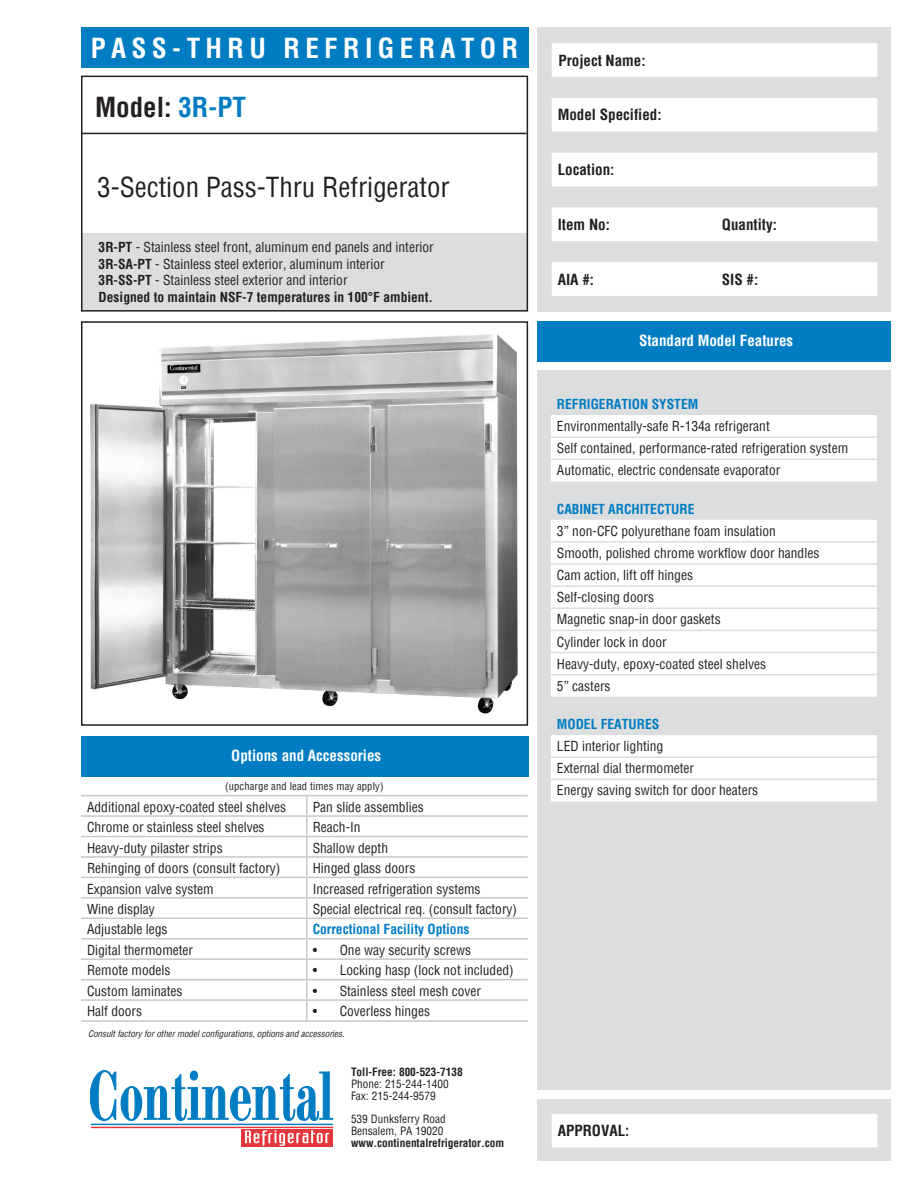
<style>
.page{position:relative;width:918px;height:1188px;background:#fff}
.page>*{position:absolute;margin:0;border:0;box-sizing:border-box;transform-origin:0 0}
.t1{font:condensed 27px "Helvetica";color:#231f20}
.t2{font:700 condensed 27px "Helvetica";letter-spacing:.2em;color:#fff}
.t3{font:700 condensed 27px "Helvetica";color:#231f20}
.t4{font:700 condensed 15px "Helvetica";color:#231f20}
.t5{font:700 condensed 15px "Helvetica";color:#fff}
.t6{font:condensed 13.5px "Helvetica";color:#231f20}
.t7{font:700 condensed 13.5px "Helvetica";color:#007cc2}
.t8{font:700 condensed 13.5px "Helvetica";color:#231f20}
.t9{font:condensed 11.25px "Helvetica";color:#231f20}
.t10{font:700 condensed 11.25px "Helvetica";color:#231f20}
.t11{font:condensed 10.5px "Helvetica";letter-spacing:.015em;color:#231f20}
.t12{font:italic condensed 9px "Helvetica";color:#231f20}
.s1{color:#007cc2}
.s2{font-weight:700}
</style>
<div class="page">
<div style="left:538px;top:1099px;width:353px;height:62px;background:#dcdddf"></div>
<div style="left:81px;top:233px;width:446px;height:77px;background:#dcdddf"></div>
<div style="left:81px;top:321px;width:447px;height:405px;border:2px solid #231f20"></div>
<div style="left:538px;top:321px;width:353px;height:40px;background:#007cc2"></div>
<div style="left:538px;top:370px;width:353px;height:720px;background:#dcdddf"></div>
<div style="left:538px;top:27px;width:353px;height:285px;background:#dcdddf"></div>
<svg style="left:90px;top:1070px;width:243px;height:51px"></svg>
<hr style="left:91px;top:1124px;width:242px;height:1px;background:#007cc2">
<hr style="left:91px;top:1127px;width:242px;height:1px;background:#e1373d">
<div style="left:241px;top:1129px;width:92px;height:17px;background:#e1373d"></div>
<svg style="left:245px;top:1130px;width:84px;height:16px"></svg>
<svg style="left:552px;top:43px;width:326px;height:253px;fill:#fff"></svg>
<div style="left:81px;top:76px;width:447px;height:236px;border:2px solid #231f20"></div>
<div style="left:81px;top:27px;width:447px;height:40px;background:#007cc2"></div>
<div style="left:552px;top:1114px;width:326px;height:34px;background:#fff"></div>
<div style="left:81px;top:736px;width:447px;height:40px;background:#007cc2"></div>
<hr style="left:81px;top:133px;width:445px;height:1px;background:#231f20">
<img style="left:90px;top:334px;width:428px;height:380px">
<hr style="left:307px;top:897px;width:221px;height:2px;background:#c7c8ca">
<hr style="left:307px;top:979px;width:221px;height:1px;background:#c7c8ca">
<hr style="left:307px;top:999px;width:221px;height:2px;background:#c7c8ca">
<hr style="left:307px;top:1020px;width:221px;height:2px;background:#c7c8ca">
<hr style="left:307px;top:918px;width:221px;height:1px;background:#c7c8ca">
<hr style="left:81px;top:938px;width:226px;height:1px;background:#c7c8ca">
<hr style="left:307px;top:938px;width:221px;height:1px;background:#c7c8ca">
<hr style="left:81px;top:958px;width:226px;height:2px;background:#c7c8ca">
<hr style="left:307px;top:958px;width:221px;height:2px;background:#c7c8ca">
<hr style="left:81px;top:979px;width:226px;height:1px;background:#c7c8ca">
<hr style="left:81px;top:999px;width:226px;height:2px;background:#c7c8ca">
<hr style="left:81px;top:1020px;width:226px;height:2px;background:#c7c8ca">
<hr style="left:81px;top:795px;width:226px;height:1px;background:#c7c8ca">
<hr style="left:307px;top:795px;width:221px;height:1px;background:#c7c8ca">
<hr style="left:81px;top:815px;width:226px;height:2px;background:#c7c8ca">
<hr style="left:307px;top:815px;width:221px;height:2px;background:#c7c8ca">
<hr style="left:81px;top:836px;width:226px;height:1px;background:#c7c8ca">
<hr style="left:307px;top:836px;width:221px;height:1px;background:#c7c8ca">
<hr style="left:81px;top:856px;width:226px;height:2px;background:#c7c8ca">
<hr style="left:307px;top:856px;width:221px;height:2px;background:#c7c8ca">
<hr style="left:81px;top:877px;width:226px;height:1px;background:#c7c8ca">
<hr style="left:307px;top:877px;width:221px;height:1px;background:#c7c8ca">
<svg style="left:306px;top:796px;width:1px;height:224px"></svg>
<hr style="left:81px;top:897px;width:226px;height:2px;background:#c7c8ca">
<hr style="left:81px;top:918px;width:226px;height:1px;background:#c7c8ca">
<div style="left:551px;top:415px;width:326px;height:386px;background:#fff"></div>
<svg style="left:551px;top:438px;width:326px;height:341px;fill:#fff"></svg>
<hr style="left:551px;top:756px;width:326px;height:2px;background:#dcdddf">
<hr style="left:551px;top:779px;width:326px;height:1px;background:#dcdddf">
<hr style="left:551px;top:436px;width:326px;height:2px;background:#dcdddf">
<hr style="left:551px;top:459px;width:326px;height:1px;background:#dcdddf">
<hr style="left:551px;top:541px;width:326px;height:2px;background:#dcdddf">
<hr style="left:551px;top:563px;width:326px;height:2px;background:#dcdddf">
<hr style="left:551px;top:585px;width:326px;height:2px;background:#dcdddf">
<hr style="left:551px;top:608px;width:326px;height:1px;background:#dcdddf">
<hr style="left:551px;top:630px;width:326px;height:1px;background:#dcdddf">
<hr style="left:551px;top:652px;width:326px;height:1px;background:#dcdddf">
<hr style="left:551px;top:674px;width:326px;height:1px;background:#dcdddf">
<p class="t2" style="left:91px;top:30px;width:429px">PASS-THRU REFRIGERATOR</p>
<p class="t3" style="left:95px;top:89px;width:152px">Model: <span class="s1">3R-PT</span></p>
<p class="t1" style="left:97px;top:170px;width:354px">3-Section Pass-Thru Refrigerator</p>
<p class="t6" style="left:99px;top:239px;width:337px"><span class="s2">3R-PT</span> - Stainless steel front, aluminum end panels and interior</p>
<p class="t6" style="left:99px;top:255px;width:288px"><span class="s2">3R-SA-PT</span> - Stainless steel exterior, aluminum interior</p>
<p class="t6" style="left:99px;top:272px;width:250px"><span class="s2">3R-SS-PT</span> - Stainless steel exterior and interior</p>
<p class="t8" style="left:99px;top:288px;width:336px">Designed to maintain NSF-7 temperatures in 100°F ambient.</p>
<p class="t5" style="left:231px;top:746px;width:151px">Options and Accessories</p>
<p class="t11" style="left:225px;top:779px;width:160px">(upcharge and lead times may apply)</p>
<p class="t6" style="left:87px;top:798px;width:201px">Additional epoxy-coated steel shelves</p>
<p class="t6" style="left:313px;top:798px;width:112px">Pan slide assemblies</p>
<p class="t6" style="left:87px;top:819px;width:179px">Chrome or stainless steel shelves</p>
<p class="t6" style="left:313px;top:819px;width:49px">Reach-In</p>
<p class="t6" style="left:87px;top:839px;width:137px">Heavy-duty pilaster strips</p>
<p class="t6" style="left:313px;top:839px;width:77px">Shallow depth</p>
<p class="t6" style="left:87px;top:859px;width:195px">Rehinging of doors (consult factory)</p>
<p class="t6" style="left:313px;top:859px;width:104px">Hinged glass doors</p>
<p class="t6" style="left:87px;top:880px;width:128px">Expansion valve system</p>
<p class="t6" style="left:313px;top:880px;width:169px">Increased refrigeration systems</p>
<p class="t6" style="left:87px;top:900px;width:69px">Wine display</p>
<p class="t6" style="left:313px;top:900px;width:206px">Special electrical req. (consult factory)</p>
<p class="t6" style="left:87px;top:921px;width:82px">Adjustable legs</p>
<p class="t7" style="left:313px;top:921px;width:158px">Correctional Facility Options</p>
<p class="t6" style="left:87px;top:941px;width:108px">Digital thermometer</p>
<p class="t6" style="left:313px;top:941px;width:160px">• One way security screws</p>
<p class="t6" style="left:87px;top:962px;width:85px">Remote models</p>
<p class="t6" style="left:313px;top:962px;width:202px">• Locking hasp (lock not included)</p>
<p class="t6" style="left:87px;top:982px;width:97px">Custom laminates</p>
<p class="t6" style="left:313px;top:982px;width:170px">• Stainless steel mesh cover</p>
<p class="t6" style="left:87px;top:1003px;width:57px">Half doors</p>
<p class="t6" style="left:313px;top:1003px;width:119px">• Coverless hinges</p>
<p class="t12" style="left:88px;top:1028px;width:258px">Consult factory for other model configurations, options and accessories.</p>
<p class="t10" style="left:351px;top:1065px;width:113px">Toll-Free: 800-523-7138</p>
<p class="t9" style="left:351px;top:1077px;width:99px">Phone: 215-244-1400</p>
<p class="t9" style="left:351px;top:1089px;width:86px">Fax: 215-244-9579</p>
<p class="t9" style="left:351px;top:1112px;width:96px">539 Dunksferry Road</p>
<p class="t9" style="left:351px;top:1124px;width:94px">Bensalem, PA 19020</p>
<p class="t10" style="left:351px;top:1135px;width:155px">www.continentalrefrigerator.com</p>
<p class="t4" style="left:559px;top:50px;width:89px">Project Name:</p>
<p class="t4" style="left:558px;top:105px;width:105px">Model Specified:</p>
<p class="t4" style="left:558px;top:160px;width:58px">Location:</p>
<p class="t4" style="left:558px;top:215px;width:54px">Item No:</p>
<p class="t4" style="left:722px;top:215px;width:57px">Quantity:</p>
<p class="t4" style="left:558px;top:269px;width:38px">AIA #:</p>
<p class="t4" style="left:722px;top:269px;width:38px">SIS #:</p>
<p class="t5" style="left:639px;top:331px;width:156px">Standard Model Features</p>
<p class="t7" style="left:557px;top:395px;width:143px">REFRIGERATION SYSTEM</p>
<p class="t6" style="left:557px;top:417px;width:214px">Environmentally-safe R-134a refrigerant</p>
<p class="t6" style="left:557px;top:440px;width:293px">Self contained, performance-rated refrigeration system</p>
<p class="t6" style="left:557px;top:462px;width:225px">Automatic, electric condensate evaporator</p>
<p class="t7" style="left:557px;top:500px;width:139px">CABINET ARCHITECTURE</p>
<p class="t6" style="left:557px;top:522px;width:220px">3” non-CFC polyurethane foam insulation</p>
<p class="t6" style="left:557px;top:544px;width:264px">Smooth, polished chrome workflow door handles</p>
<p class="t6" style="left:557px;top:566px;width:138px">Cam action, lift off hinges</p>
<p class="t6" style="left:557px;top:589px;width:99px">Self-closing doors</p>
<p class="t6" style="left:557px;top:611px;width:165px">Magnetic snap-in door gaskets</p>
<p class="t6" style="left:557px;top:633px;width:111px">Cylinder lock in door</p>
<p class="t6" style="left:557px;top:655px;width:211px">Heavy-duty, epoxy-coated steel shelves</p>
<p class="t6" style="left:557px;top:677px;width:55px">5” casters</p>
<p class="t7" style="left:557px;top:715px;width:104px">MODEL FEATURES</p>
<p class="t6" style="left:557px;top:738px;width:108px">LED interior lighting</p>
<p class="t6" style="left:557px;top:760px;width:139px">External dial thermometer</p>
<p class="t6" style="left:557px;top:782px;width:203px">Energy saving switch for door heaters</p>
<p class="t4" style="left:558px;top:1121px;width:73px">APPROVAL:</p>
</div>
